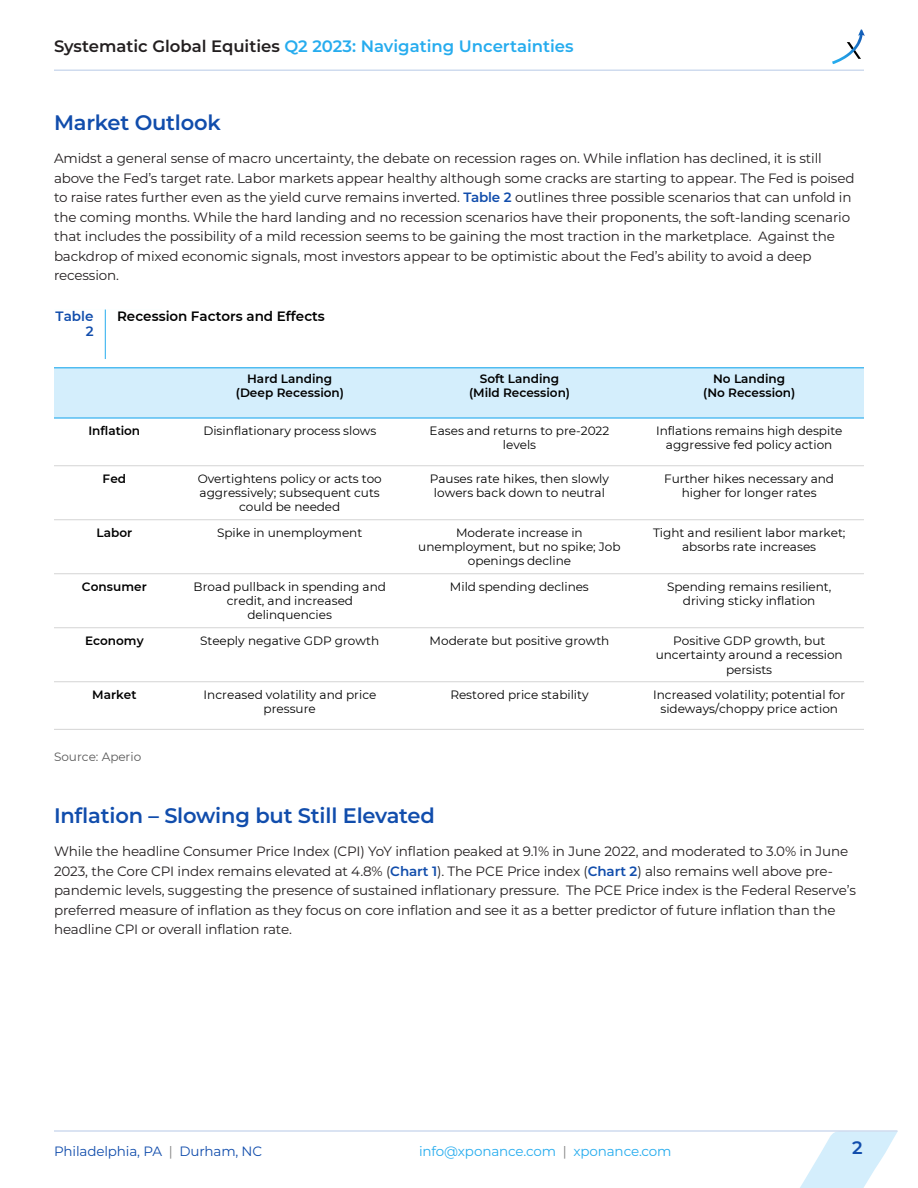
<style>
.page{position:relative;width:918px;height:1188px;background:#fff}
.page>*{position:absolute;margin:0;border:0;box-sizing:border-box;transform-origin:0 0}
.t1{font:600 21px "Montserrat";letter-spacing:-.01em;color:#114dac}
.t2{font:600 18px "Montserrat";color:#114dac}
.t3{font:600 16.5px "Montserrat";color:#26acee}
.t4{font:13.5px/19.5px "Montserrat";letter-spacing:-.01em;color:#231f20}
.t5{font:13.5px "Montserrat";letter-spacing:-.01em;color:#26acee}
.t6{font:600 13.5px "Montserrat";letter-spacing:.005em;color:#000}
.t7{font:13.5px "Montserrat";letter-spacing:-.01em;color:#114dac}
.t8{font:600 13.5px "Montserrat";color:#114dac}
.t9{font:12px/14.4px "Montserrat";color:#000;text-align:center}
.t10{font:600 12px/14.4px "Montserrat";color:#000;text-align:center}
.t11{font:12px "Montserrat";color:#595959}
.s1{color:#231f20}
.s2{font-weight:600;color:#114dac}
.s3{color:#808080}
</style>
<div class="page">
<svg style="left:800px;top:1131px;width:98px;height:57px"></svg>
<hr style="left:54px;top:1130px;width:843px;height:2px;background:#cfdbee">
<hr style="left:54px;top:69px;width:810px;height:2px;background:#cfdbee">
<svg style="left:832px;top:30px;width:33px;height:34px"></svg>
<hr style="left:54px;top:310px;width:108px;height:1px;background:#fbffff">
<hr style="left:105px;top:310px;width:1px;height:49px;background:#26acee">
<div style="left:54px;top:368px;width:121px;height:50px;background:#d4eefc"></div>
<div style="left:175px;top:368px;width:230px;height:50px;background:#d4eefc"></div>
<div style="left:405px;top:368px;width:229px;height:50px;background:#d4eefc"></div>
<div style="left:634px;top:368px;width:230px;height:50px;background:#d4eefc"></div>
<hr style="left:54px;top:417px;width:810px;height:2px;background:#26acee">
<hr style="left:54px;top:465px;width:810px;height:1px;background:#d9d9d9">
<hr style="left:54px;top:519px;width:810px;height:1px;background:#d9d9d9">
<hr style="left:54px;top:573px;width:810px;height:1px;background:#d9d9d9">
<hr style="left:54px;top:627px;width:810px;height:1px;background:#d9d9d9">
<hr style="left:54px;top:681px;width:810px;height:1px;background:#d9d9d9">
<hr style="left:54px;top:367px;width:810px;height:1px;background:#26acee">
<hr style="left:54px;top:729px;width:810px;height:1px;background:#d9d9d9">
<p class="t3" style="left:54px;top:34px;width:521px"><span class="s1">Systematic Global Equities</span> Q2 2023: Navigating Uncertainties</p>
<h2 class="t1" style="left:54px;top:108px;width:168px">Market Outlook</h2>
<p class="t4" style="left:54px;top:148px;width:802px">Amidst a general sense of macro uncertainty, the debate on recession rages on. While inflation has declined, it is still above the Fed’s target rate. Labor markets appear healthy although some cracks are starting to appear. The Fed is poised to raise rates further even as the yield curve remains inverted. <span class="s2">Table 2</span> outlines three possible scenarios that can unfold in the coming months. While the hard landing and no recession scenarios have their proponents, the soft-landing scenario that includes the possibility of a mild recession seems to be gaining the most traction in the marketplace. Against the backdrop of mixed economic signals, most investors appear to be optimistic about the Fed’s ability to avoid a deep recession.</p>
<p class="t8" style="left:56px;top:307px;width:39px">Table</p>
<p class="t8" style="left:86px;top:322px;width:9px">2</p>
<p class="t6" style="left:117px;top:306px;width:209px">Recession Factors and Effects</p>
<p class="t10" style="left:236px;top:371px;width:110px">Hard Landing (Deep Recession)</p>
<p class="t10" style="left:469px;top:371px;width:102px">Soft Landing (Mild Recession)</p>
<p class="t10" style="left:703px;top:371px;width:93px">No Landing (No Recession)</p>
<p class="t10" style="left:88px;top:423px;width:53px">Inflation</p>
<p class="t9" style="left:203px;top:423px;width:175px">Disinflationary process slows</p>
<p class="t9" style="left:430px;top:423px;width:181px">Eases and returns to pre-2022 levels</p>
<p class="t9" style="left:656px;top:423px;width:188px">Inflations remains high despite aggressive fed policy action</p>
<p class="t10" style="left:103px;top:471px;width:25px">Fed</p>
<p class="t9" style="left:198px;top:471px;width:186px">Overtightens policy or acts too aggressively; subsequent cuts could be needed</p>
<p class="t9" style="left:430px;top:471px;width:181px">Pauses rate hikes, then slowly lowers back down to neutral</p>
<p class="t9" style="left:664px;top:471px;width:171px">Further hikes necessary and higher for longer rates</p>
<p class="t10" style="left:97px;top:525px;width:37px">Labor</p>
<p class="t9" style="left:217px;top:525px;width:147px">Spike in unemployment</p>
<p class="t9" style="left:418px;top:525px;width:204px">Moderate increase in unemployment, but no spike; Job openings decline</p>
<p class="t9" style="left:653px;top:525px;width:194px">Tight and resilient labor market; absorbs rate increases</p>
<p class="t10" style="left:82px;top:579px;width:66px">Consumer</p>
<p class="t9" style="left:194px;top:579px;width:194px">Broad pullback in spending and credit, and increased delinquencies</p>
<p class="t9" style="left:450px;top:579px;width:140px">Mild spending declines</p>
<p class="t9" style="left:667px;top:579px;width:166px">Spending remains resilient, driving sticky inflation</p>
<p class="t10" style="left:85px;top:633px;width:60px">Economy</p>
<p class="t9" style="left:200px;top:633px;width:180px">Steeply negative GDP growth</p>
<p class="t9" style="left:430px;top:633px;width:181px">Moderate but positive growth</p>
<p class="t9" style="left:656px;top:633px;width:189px">Positive GDP growth, but uncertainty around a recession persists</p>
<p class="t10" style="left:92px;top:687px;width:46px">Market</p>
<p class="t9" style="left:204px;top:687px;width:174px">Increased volatility and price pressure</p>
<p class="t9" style="left:450px;top:687px;width:140px">Restored price stability</p>
<p class="t9" style="left:653px;top:687px;width:193px">Increased volatility; potential for sideways/choppy price action</p>
<p class="t11" style="left:54px;top:749px;width:89px">Source: Aperio</p>
<h2 class="t1" style="left:54px;top:801px;width:382px">Inflation – Slowing but Still Elevated</h2>
<p class="t4" style="left:54px;top:841px;width:803px">While the headline Consumer Price Index (CPI) YoY inflation peaked at 9.1% in June 2022, and moderated to 3.0% in June 2023, the Core CPI index remains elevated at 4.8% (<span class="s2">Chart 1</span>). The PCE Price index (<span class="s2">Chart 2</span>) also remains well above pre&shy;pandemic levels, suggesting the presence of sustained inflationary pressure. The PCE Price index is the Federal Reserve’s preferred measure of inflation as they focus on core inflation and see it as a better predictor of future inflation than the headline CPI or overall inflation rate.</p>
<p class="t7" style="left:54px;top:1142px;width:210px">Philadelphia, PA <span class="s3">|</span> Durham, NC</p>
<p class="t5" style="left:419px;top:1142px;width:254px">info@xponance.com <span class="s3">|</span> xponance.com</p>
<h2 class="t2" style="left:852px;top:1135px;width:12px">2</h2>
</div>
